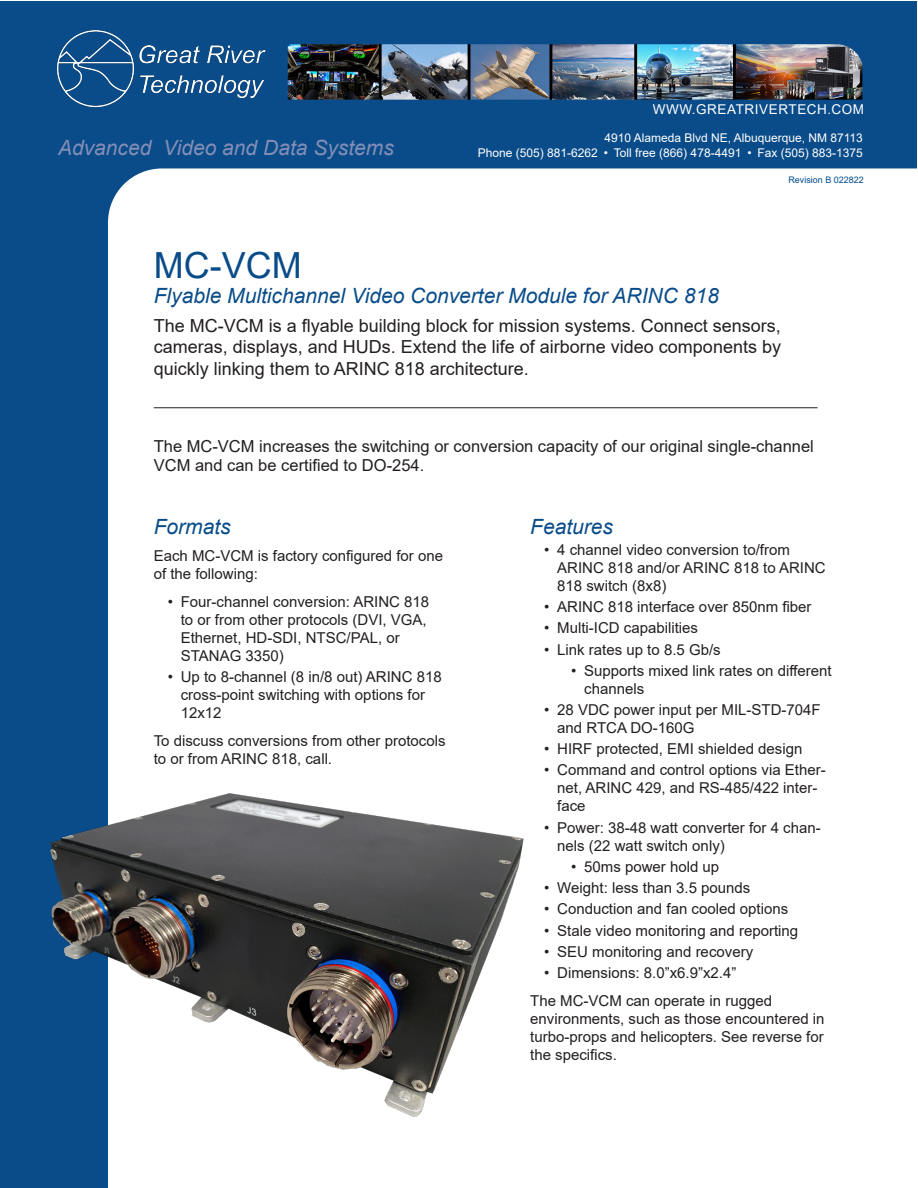
<style>
.page{position:relative;width:918px;height:1188px;background:#fff}
.page>*{position:absolute;margin:0;border:0;box-sizing:border-box;transform-origin:0 0}
.t1{font:36px "Arial";color:#094c89}
.t2{font:italic 21px "Arial";color:#094c89}
.t3{font:italic 21px "Arial";color:#838eb7}
.t4{font:18px/21.6px "Arial";color:#231f20;text-align:justify}
.t5{font:16.5px/19.8px "Arial";color:#231f20}
.t6{font:15px/18px "Arial";color:#231f20}
.t7{font:13.5px "Arial";letter-spacing:.045em;color:#fff}
.t8{font:12px/14.4px "Arial";color:#fff;text-align:right}
.t9{font:9px "Arial";color:#014c8c}
</style>
<div class="page">
<div style="left:1px;top:1px;width:916px;height:1186px;background:#094c89"></div>
<div style="left:108px;top:168px;width:809px;height:1019px;background:#fff"></div>
<img style="left:50px;top:792px;width:480px;height:329px">
<hr style="left:154px;top:407px;width:664px;height:1px;background:#231f20">
<img style="left:288px;top:44px;width:574px;height:56px">
<img style="left:57px;top:30px;width:209px;height:78px">
<p class="t7" style="left:653px;top:100px;width:213px">WWW.GREATRIVERTECH.COM</p>
<p class="t3" style="left:58px;top:134px;width:337px">Advanced Video and Data Systems</p>
<p class="t8" style="left:478px;top:131px;width:387px">4910 Alameda Blvd NE, Albuquerque, NM 87113<br>Phone (505) 881-6262 • Toll free (866) 478-4491 • Fax (505) 883-1375</p>
<p class="t9" style="left:788px;top:173px;width:77px">Revision B 022822</p>
<p class="t1" style="left:154px;top:241px;width:149px">MC-VCM</p>
<p class="t2" style="left:154px;top:282px;width:566px">Flyable Multichannel Video Converter Module for ARINC 818</p>
<p class="t4" style="left:154px;top:314px;width:629px">The MC-VCM is a flyable building block for mission systems. Connect sensors, cameras, displays, and HUDs. Extend the life of airborne video components by quickly linking them to ARINC 818 architecture.</p>
<p class="t5" style="left:154px;top:436px;width:662px">The MC-VCM increases the switching or conversion capacity of our original single-channel<br>VCM and can be certified to DO-254.</p>
<p class="t2" style="left:154px;top:513px;width:79px">Formats</p>
<p class="t6" style="left:154px;top:547px;width:291px">Each MC-VCM is factory configured for one of the following:</p>
<p class="t6" style="left:181px;top:593px;width:250px;text-indent:-13px">• Four-channel conversion: ARINC 818 to or from other protocols (DVI, VGA,<br>Ethernet, HD-SDI, NTSC/PAL, or<br>STANAG 3350)</p>
<p class="t6" style="left:181px;top:668px;width:262px;text-indent:-13px">• Up to 8-channel (8 in/8 out) ARINC 818 cross-point switching with options for<br>12x12</p>
<p class="t6" style="left:154px;top:732px;width:293px">To discuss conversions from other protocols to or from ARINC 818, call.</p>
<p class="t2" style="left:530px;top:513px;width:84px">Features</p>
<p class="t6" style="left:557px;top:540px;width:270px;text-indent:-13px">• 4 channel video conversion to/from<br>ARINC 818 and/or ARINC 818 to ARINC<br>818 switch (8x8)</p>
<p class="t6" style="left:544px;top:598px;width:269px">• ARINC 818 interface over 850nm fiber</p>
<p class="t6" style="left:544px;top:619px;width:155px">• Multi-ICD capabilities</p>
<p class="t6" style="left:544px;top:640px;width:178px">• Link rates up to 8.5 Gb/s</p>
<p class="t6" style="left:584px;top:661px;width:249px;text-indent:-13px">• Supports mixed link rates on different channels</p>
<p class="t6" style="left:557px;top:701px;width:265px;text-indent:-13px">• 28 VDC power input per MIL-STD-704F and RTCA DO-160G</p>
<p class="t6" style="left:544px;top:740px;width:260px">• HIRF protected, EMI shielded design</p>
<p class="t6" style="left:557px;top:761px;width:270px;text-indent:-13px">• Command and control options via Ether&shy;net, ARINC 429, and RS-485/422 inter&shy;face</p>
<p class="t6" style="left:557px;top:818px;width:265px;text-indent:-13px">• Power: 38-48 watt converter for 4 chan&shy;nels (22 watt switch only)</p>
<p class="t6" style="left:571px;top:858px;width:150px">• 50ms power hold up</p>
<p class="t6" style="left:544px;top:879px;width:208px">• Weight: less than 3.5 pounds</p>
<p class="t6" style="left:544px;top:900px;width:245px">• Conduction and fan cooled options</p>
<p class="t6" style="left:544px;top:921px;width:255px">• Stale video monitoring and reporting</p>
<p class="t6" style="left:544px;top:943px;width:210px">• SEU monitoring and recovery</p>
<p class="t6" style="left:544px;top:964px;width:194px">• Dimensions: 8.0”x6.9”x2.4”</p>
<p class="t6" style="left:530px;top:992px;width:296px">The MC-VCM can operate in rugged environments, such as those encountered in turbo-props and helicopters. See reverse for the specifics.</p>
</div>
